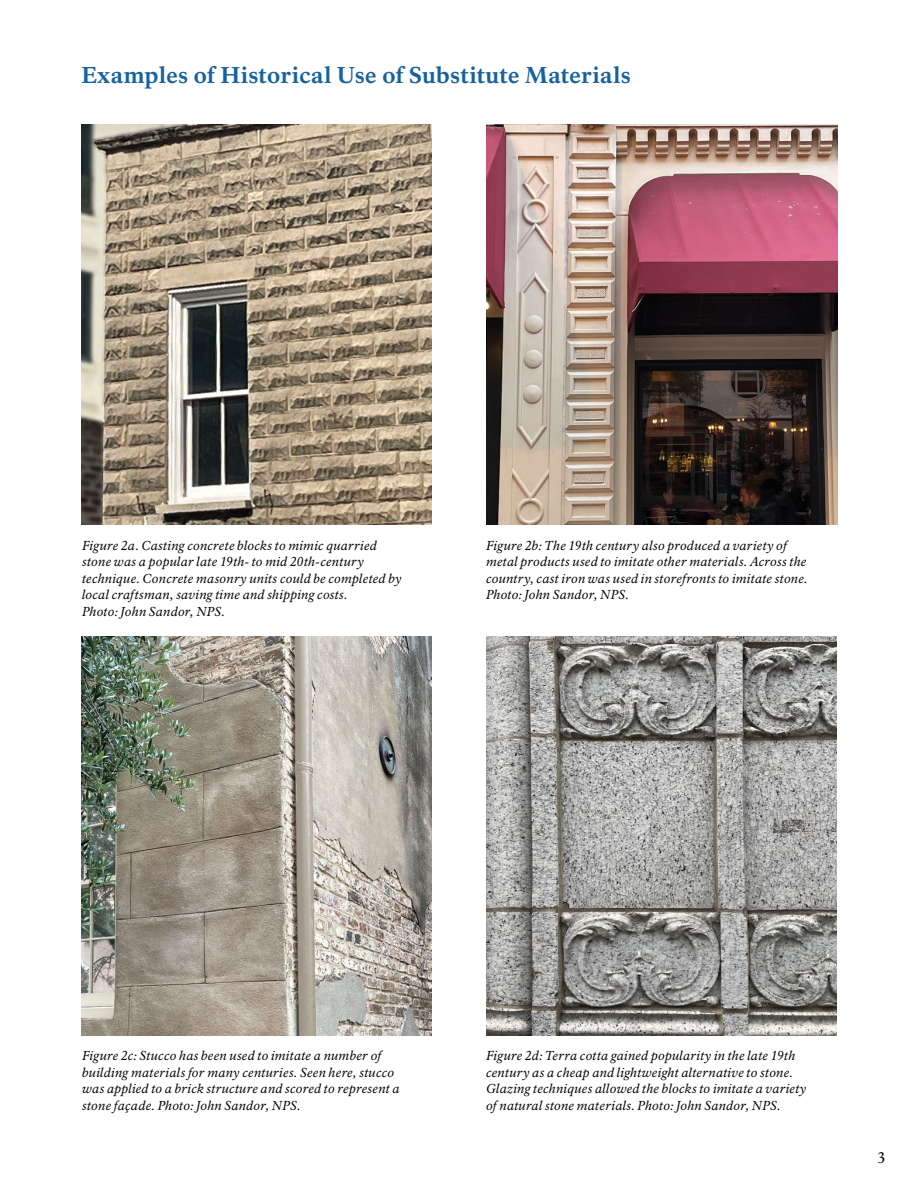
<style>
.page{position:relative;width:918px;height:1188px;background:#fff}
.page>*{position:absolute;margin:0;border:0;box-sizing:border-box;transform-origin:0 0}
._508_Main_body_headi{font:800 22.5px "NPS Rawlinson OT";letter-spacing:.005em;color:#17629e}
.t1{font:15px "NPS Rawlinson OT";color:#000}
._508_Photo_captions{font:italic 12.75px/16.5px "NPS Rawlinson OT";letter-spacing:.02em;color:#000}
</style>
<div class="page">
<img style="left:81px;top:125px;width:351px;height:399px">
<img style="left:486px;top:125px;width:351px;height:399px">
<img style="left:81px;top:636px;width:351px;height:400px">
<img style="left:486px;top:636px;width:351px;height:400px">
<p class="_508_Main_body_headi" style="left:81px;top:61px;width:551px">Examples of Historical Use of Substitute Materials</p>
<p class="_508_Photo_captions" style="left:82px;top:537px;width:321px">Figure 2a. Casting concrete blocks to mimic quarried stone was a popular late 19th- to mid 20th-century technique. Concrete masonry units could be completed by local craftsman, saving time and shipping costs.<br>Photo: John Sandor, NPS.</p>
<p class="_508_Photo_captions" style="left:486px;top:537px;width:323px">Figure 2b: The 19th century also produced a variety of metal products used to imitate other materials. Across the country, cast iron was used in storefronts to imitate stone.<br>Photo: John Sandor, NPS.</p>
<p class="_508_Photo_captions" style="left:82px;top:1048px;width:319px">Figure 2c: Stucco has been used to imitate a number of building materials for many centuries. Seen here, stucco was applied to a brick structure and scored to represent a stone façade. Photo: John Sandor, NPS.</p>
<p class="_508_Photo_captions" style="left:486px;top:1048px;width:322px">Figure 2d: Terra cotta gained popularity in the late 19th century as a cheap and lightweight alternative to stone.<br>Glazing techniques allowed the blocks to imitate a variety of natural stone materials. Photo: John Sandor, NPS.</p>
<p class="t1" style="left:878px;top:1149px;width:9px">3</p>
</div>
